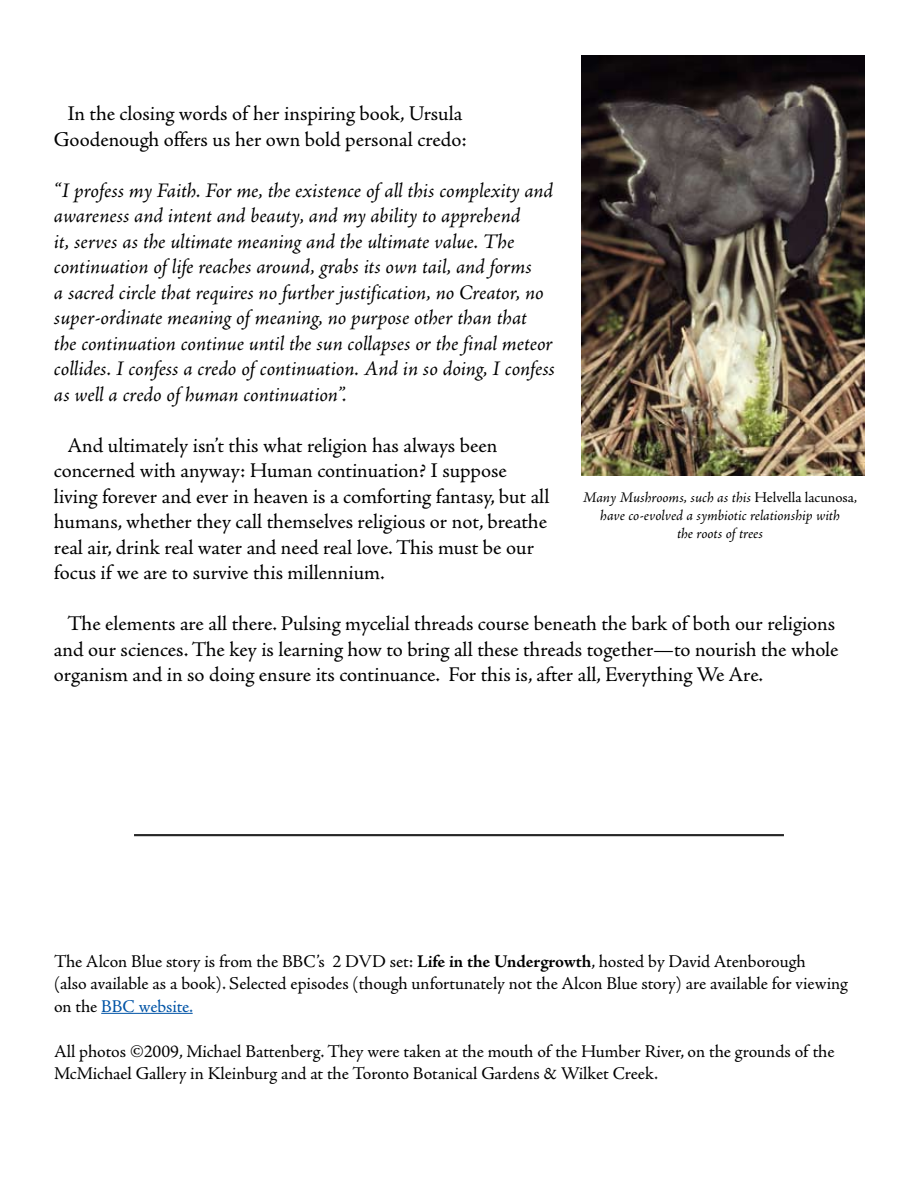
<style>
.page{position:relative;width:918px;height:1188px;background:#fff}
.page>*{position:absolute;margin:0;border:0;box-sizing:border-box;transform-origin:0 0}
.t1{font:21px/25.5px "Adobe Jenson Pro";letter-spacing:-.005em;color:#000}
.t2{font:italic 21px/25.5px "Adobe Jenson Pro";letter-spacing:-.005em;color:#000}
.t3{font:18px/22.5px "Adobe Jenson Pro";letter-spacing:-.005em;color:#000}
.t4{font:italic 15px/18px "Adobe Jenson Pro";letter-spacing:-.005em;color:#000;text-align:center}
.s1{font-style:normal}
.s2{font-weight:700}
.s3{color:#0054a6}
</style>
<div class="page">
<img style="left:581px;top:56px;width:283px;height:419px">
<hr style="left:101px;top:1013px;width:92px;height:1px;background:#0054a6">
<hr style="left:134px;top:834px;width:650px;height:1px;background:#000">
<hr style="left:134px;top:835px;width:650px;height:1px;background:#000">
<p class="t1" style="left:54px;top:101px;width:414px;text-align:center">In the closing words of her inspiring book, Ursula<br>Goodenough offers us her own bold personal credo:</p>
<p class="t2" style="left:54px;top:179px;width:503px">“I profess my Faith. For me, the existence of all this complexity and awareness and intent and beauty, and my ability to apprehend<br>it, serves as the ultimate meaning and the ultimate value. The continuation of life reaches around, grabs its own tail, and forms<br>a sacred circle that requires no further justification, no Creator, no super-ordinate meaning of meaning, no purpose other than that<br>the continuation continue until the sun collapses or the final meteor collides. I confess a credo of continuation. And in so doing, I confess as well a credo of human continuation”.</p>
<p class="t1" style="left:54px;top:433px;width:497px;text-indent:14px">And ultimately isn’t this what religion has always been concerned with anyway: Human continuation? I suppose living forever and ever in heaven is a comforting fantasy, but all humans, whether they call themselves religious or not, breathe real air, drink real water and need real love. This must be our focus if we are to survive this millennium.</p>
<p class="t1" style="left:54px;top:611px;width:786px;text-indent:14px">The elements are all there. Pulsing mycelial threads course beneath the bark of both our religions and our sciences. The key is learning how to bring all these threads together—to nourish the whole organism and in so doing ensure its continuance. For this is, after all, Everything We Are.</p>
<p class="t4" style="left:583px;top:489px;width:276px">Many Mushrooms, such as this <span class="s1">Helvella lacunosa</span>, have co-evolved a symbiotic relationship with<br>the roots of trees</p>
<p class="t3" style="left:54px;top:950px;width:795px">The Alcon Blue story is from the BBC’s 2 DVD set: <span class="s2">Life in the Undergrowth</span>, hosted by David Atenborough<br>(also available as a book). Selected episodes (though unfortunately not the Alcon Blue story) are available for viewing on the <span class="s3">BBC website.</span></p>
<p class="t3" style="left:54px;top:1040px;width:782px">All photos ©2009, Michael Battenberg. They were taken at the mouth of the Humber River, on the grounds of the<br>McMichael Gallery in Kleinburg and at the Toronto Botanical Gardens &amp; Wilket Creek.</p>
</div>
